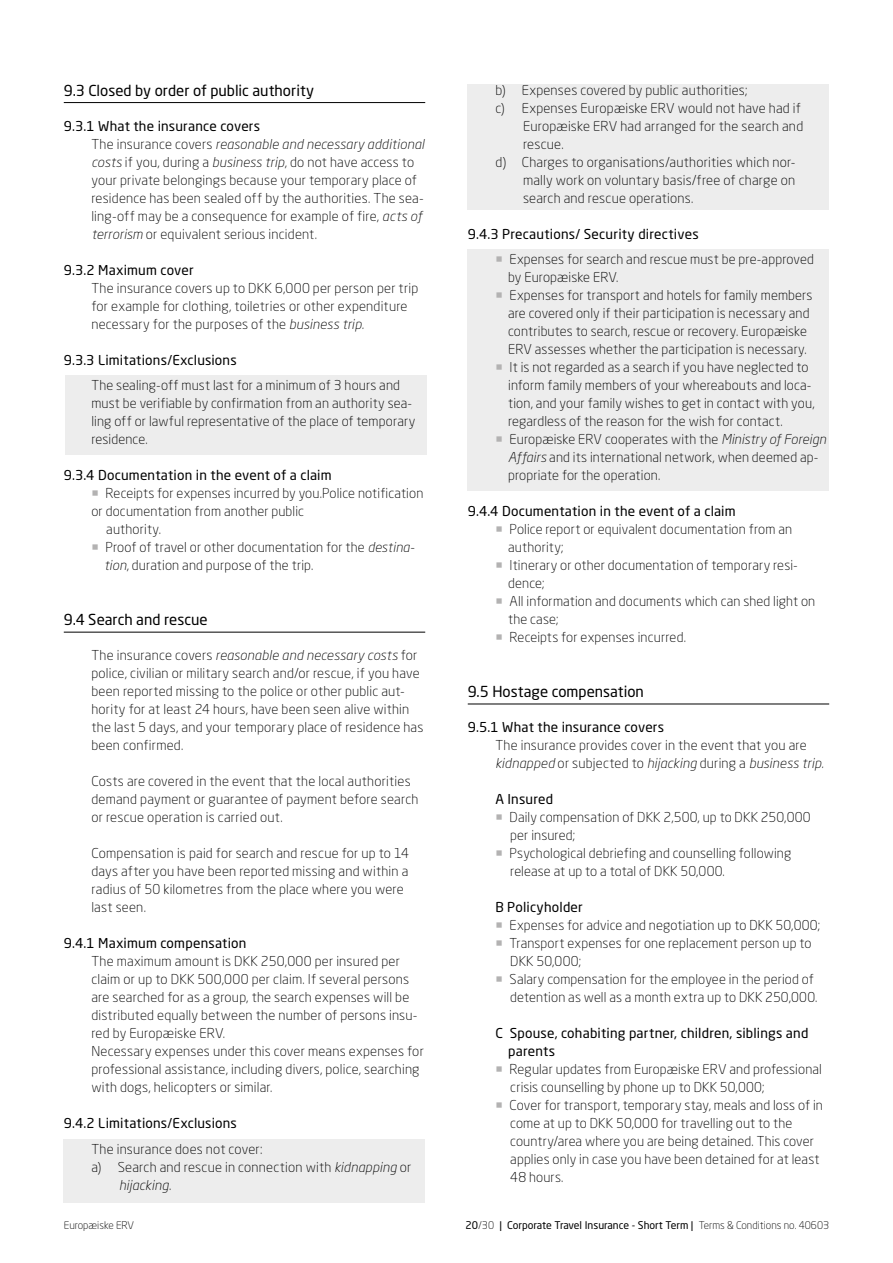
<style>
.page{position:relative;width:893px;height:1263px;background:#fff}
.page>*{position:absolute;margin:0;border:0;box-sizing:border-box;transform-origin:0 0}
.t1{font:15px "Neo Sans W1 G";color:#000}
.t2{font:300 13.5px/18px "Neo Sans W1 G";letter-spacing:.015em;color:#000}
.t3{font:13.5px/18px "Neo Sans W1 G";letter-spacing:.01em;color:#000}
.t4{font:italic 300 13.5px "Neo Sans Pro";letter-spacing:.015em;color:#000}
.t5{font:10.5px "Neo Sans W1 G";color:#000}
.t6{font:300 10.5px "Neo Sans W1 G";color:#000}
.s1{font-family:"Neo Sans W1 G";font-style:normal}
.s2{font-family:"Neo Sans Pro";font-style:italic}
.s3{color:#b3b2b2}
.s4{font-weight:300}
</style>
<div class="page">
<div style="left:468px;top:84px;width:361px;height:126px;background:#ededed"></div>
<div style="left:468px;top:250px;width:361px;height:241px;background:#ededed"></div>
<div style="left:63px;top:1139px;width:361px;height:63px;background:#ededed"></div>
<div style="left:65px;top:376px;width:361px;height:79px;background:#ededed"></div>
<hr style="left:64px;top:102px;width:361px;height:1px;background:#000">
<hr style="left:64px;top:632px;width:361px;height:1px;background:#000">
<hr style="left:468px;top:704px;width:361px;height:1px;background:#000">
<p class="t1" style="left:64px;top:81px;width:252px">9.3 Closed by order of public authority</p>
<p class="t3" style="left:64px;top:117px;width:198px">9.3.1 What the insurance covers</p>
<p class="t4" style="left:91px;top:136px;width:334px"><span class="s1">The insurance covers</span> reasonable and necessary additional</p>
<p class="t2" style="left:91px;top:153px;width:334px"><span class="s2">costs</span> if you, during a <span class="s2">business trip</span>, do not have access to your private belongings because your temporary place of residence has been sealed off by the authorities. The sea&shy;ling-off may be a consequence for example of fire, <span class="s2">acts of terrorism</span> or equivalent serious incident.</p>
<p class="t3" style="left:64px;top:261px;width:131px">9.3.2 Maximum cover</p>
<p class="t2" style="left:91px;top:279px;width:328px">The insurance covers up to DKK 6,000 per person per trip for example for clothing, toiletries or other expenditure necessary for the purposes of the <span class="s2">business trip.</span></p>
<p class="t3" style="left:64px;top:351px;width:174px">9.3.3 Limitations/Exclusions</p>
<p class="t2" style="left:91px;top:376px;width:325px">The sealing-off must last for a minimum of 3 hours and must be verifiable by confirmation from an authority sea&shy;ling off or lawful representative of the place of temporary residence.</p>
<p class="t3" style="left:64px;top:466px;width:269px">9.3.4 Documentation in the event of a claim</p>
<p class="t2" style="left:91px;top:484px;width:333px"><span class="s3">○</span> Receipts for expenses incurred by you.Police notification</p>
<p class="t2" style="left:91px;top:502px;width:214px">or documentation from another public</p>
<p class="t2" style="left:106px;top:520px;width:56px">authority.</p>
<p class="t2" style="left:104px;top:538px;width:312px;text-indent:-13px"><span class="s3">○</span> Proof of travel or other documentation for the <span class="s2">destina&shy;tion</span>, duration and purpose of the trip.</p>
<p class="t1" style="left:64px;top:611px;width:145px">9.4 Search and rescue</p>
<p class="t4" style="left:91px;top:647px;width:328px"><span class="s1">The insurance covers</span> reasonable and necessary costs <span class="s1">for</span></p>
<p class="t2" style="left:91px;top:664px;width:334px">police, civilian or military search and/or rescue, if you have been reported missing to the police or other public aut&shy;hority for at least 24 hours, have been seen alive within the last 5 days, and your temporary place of residence has been confirmed.</p>
<p class="t2" style="left:91px;top:772px;width:328px">Costs are covered in the event that the local authorities demand payment or guarantee of payment before search or rescue operation is carried out.</p>
<p class="t2" style="left:91px;top:844px;width:319px">Compensation is paid for search and rescue for up to 14 days after you have been reported missing and within a radius of 50 kilometres from the place where you were last seen.</p>
<p class="t3" style="left:64px;top:934px;width:184px">9.4.1 Maximum compensation</p>
<p class="t2" style="left:91px;top:952px;width:334px">The maximum amount is DKK 250,000 per insured per claim or up to DKK 500,000 per claim. If several persons are searched for as a group, the search expenses will be distributed equally between the number of persons insu&shy;red by Europæiske ERV.<br>Necessary expenses under this cover means expenses for professional assistance, including divers, police, searching with dogs, helicopters or similar.</p>
<p class="t3" style="left:64px;top:1114px;width:175px">9.4.2 Limitations/Exclusions</p>
<p class="t2" style="left:91px;top:1140px;width:321px">The insurance does not cover:<br>a) Search and rescue in connection with <span class="s2">kidnapping</span> or</p>
<p class="t4" style="left:119px;top:1177px;width:54px">hijacking<span class="s1">.</span></p>
<p class="t2" style="left:495px;top:81px;width:254px">b) Expenses covered by public authorities;</p>
<p class="t2" style="left:495px;top:99px;width:307px">c) Expenses Europæiske ERV would not have had if</p>
<p class="t2" style="left:523px;top:117px;width:282px">Europæiske ERV had arranged for the search and</p>
<p class="t2" style="left:523px;top:135px;width:42px">rescue.</p>
<p class="t2" style="left:495px;top:153px;width:302px">d) Charges to organisations/authorities which nor-</p>
<p class="t2" style="left:523px;top:171px;width:274px">mally work on voluntary basis/free of charge on</p>
<p class="t2" style="left:523px;top:189px;width:172px">search and rescue operations.</p>
<p class="t3" style="left:468px;top:224px;width:232px">9.4.3 Precautions/ Security directives</p>
<p class="t2" style="left:508px;top:250px;width:307px;text-indent:-13px"><span class="s3">○</span> Expenses for search and rescue must be pre-approved by Europæiske ERV.</p>
<p class="t2" style="left:508px;top:286px;width:306px;text-indent:-13px"><span class="s3">○</span> Expenses for transport and hotels for family members are covered only if their participation is necessary and contributes to search, rescue or recovery. Europæiske ERV assesses whether the participation is necessary.</p>
<p class="t2" style="left:508px;top:358px;width:308px;text-indent:-13px"><span class="s3">○</span> It is not regarded as a search if you have neglected to inform family members of your whereabouts and loca&shy;tion, and your family wishes to get in contact with you, regardless of the reason for the wish for contact.</p>
<p class="t2" style="left:508px;top:430px;width:319px;text-indent:-13px"><span class="s3">○</span> Europæiske ERV cooperates with the <span class="s2">Ministry of Foreign<br>Affairs</span> and its international network, when deemed ap&shy;propriate for the operation.</p>
<p class="t3" style="left:468px;top:502px;width:269px">9.4.4 Documentation in the event of a claim</p>
<p class="t2" style="left:508px;top:520px;width:285px;text-indent:-13px"><span class="s3">○</span> Police report or equivalent documentation from an authority;</p>
<p class="t2" style="left:508px;top:556px;width:291px;text-indent:-13px"><span class="s3">○</span> Itinerary or other documentation of temporary resi&shy;dence;</p>
<p class="t2" style="left:508px;top:592px;width:309px;text-indent:-13px"><span class="s3">○</span> All information and documents which can shed light on the case;</p>
<p class="t2" style="left:495px;top:628px;width:192px"><span class="s3">○</span> Receipts for expenses incurred.</p>
<p class="t1" style="left:468px;top:682px;width:178px">9.5 Hostage compensation</p>
<p class="t3" style="left:468px;top:718px;width:198px">9.5.1 What the insurance covers</p>
<p class="t2" style="left:495px;top:736px;width:313px">The insurance provides cover in the event that you are</p>
<p class="t4" style="left:495px;top:755px;width:330px">kidnapped <span class="s1">or subjected to</span> hijacking <span class="s1">during a</span> business trip.</p>
<p class="t3" style="left:495px;top:790px;width:59px">A Insured</p>
<p class="t2" style="left:510px;top:808px;width:302px;text-indent:-15px"><span class="s3">○</span> Daily compensation of DKK 2,500, up to DKK 250,000 per insured;</p>
<p class="t2" style="left:510px;top:844px;width:282px;text-indent:-15px"><span class="s3">○</span> Psychological debriefing and counselling following release at up to a total of DKK 50,000.</p>
<p class="t3" style="left:495px;top:898px;width:89px">B Policyholder</p>
<p class="t2" style="left:495px;top:916px;width:326px"><span class="s3">○</span> Expenses for advice and negotiation up to DKK 50,000;</p>
<p class="t2" style="left:510px;top:934px;width:303px;text-indent:-15px"><span class="s3">○</span> Transport expenses for one replacement person up to<br>DKK 50,000;</p>
<p class="t2" style="left:495px;top:970px;width:324px;text-align:right"><span class="s3">○</span> Salary compensation for the employee in the period of detention as well as a month extra up to DKK 250,000.</p>
<p class="t3" style="left:508px;top:1024px;width:302px;text-indent:-13px">C Spouse, cohabiting partner, children, siblings and parents</p>
<p class="t2" style="left:510px;top:1060px;width:313px;text-indent:-15px"><span class="s3">○</span> Regular updates from Europæiske ERV and professional crisis counselling by phone up to DKK 50,000;</p>
<p class="t2" style="left:510px;top:1096px;width:314px;text-indent:-15px"><span class="s3">○</span> Cover for transport, temporary stay, meals and loss of in come at up to DKK 50,000 for travelling out to the country/area where you are being detained. This cover applies only in case you have been detained for at least 48 hours.</p>
<p class="t6" style="left:64px;top:1219px;width:72px">Europæiske ERV</p>
<p class="t5" style="left:465px;top:1219px;width:365px">20<span class="s4">/30</span> | Corporate Travel Insurance - Short Term | <span class="s4">Terms &amp; Conditions no. 40603</span></p>
</div>
